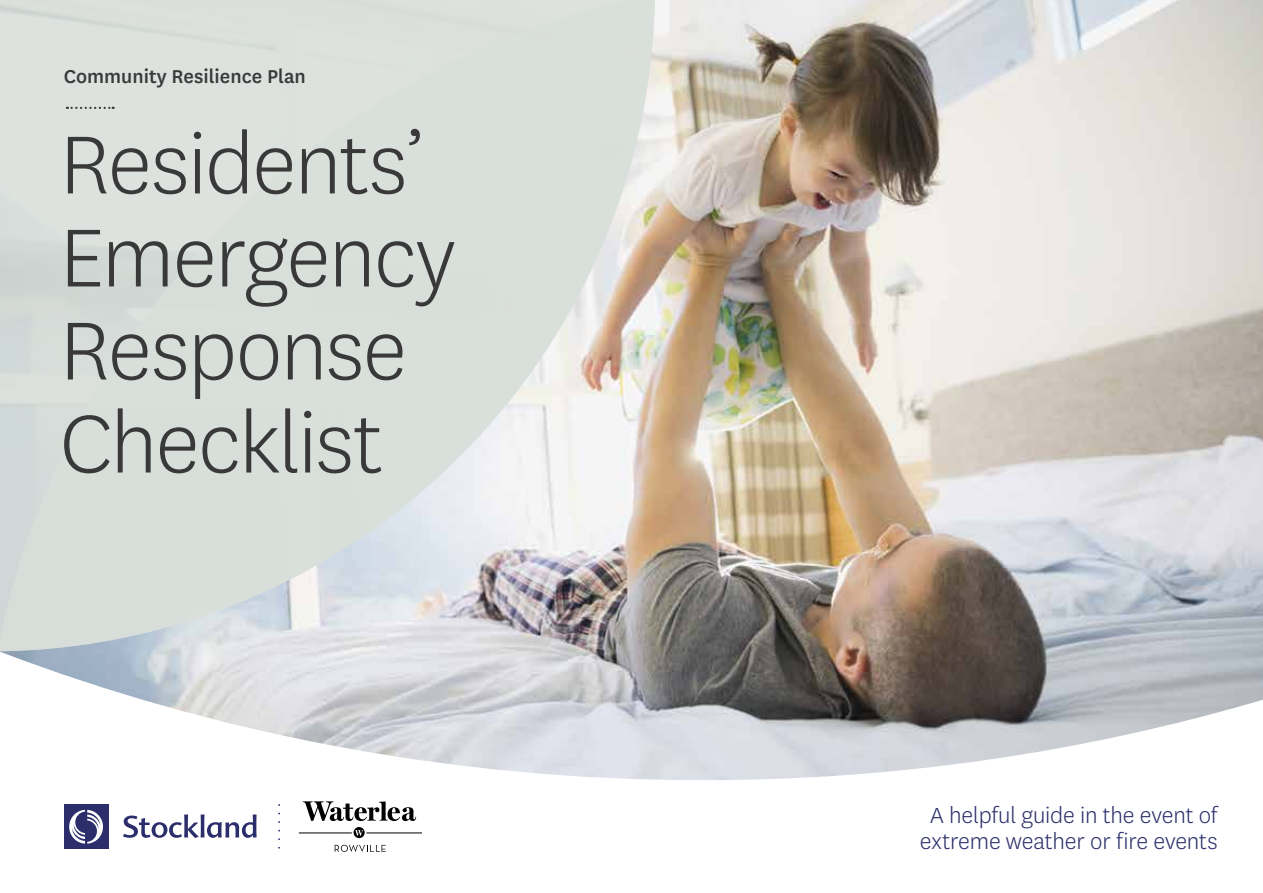
<style>
.page{position:relative;width:1263px;height:893px;background:#fff}
.page>*{position:absolute;margin:0;border:0;box-sizing:border-box;transform-origin:0 0}
.t1{font:96px/93px "National Light PL";letter-spacing:-.02em;color:#393939}
.t2{font:25.5px/25.5px "National Light PL";letter-spacing:-.005em;color:#2b2e6a;text-align:center}
.t3{font:21.75px "National Medium PL";color:#393939}
</style>
<div class="page">
<img style="left:0;top:0;width:1263px;height:780px">
<svg style="left:0;top:0;width:655px;height:651px;fill:#d9dfda"></svg>
<svg style="left:303px;top:801px;width:113px;height:20px"></svg>
<svg style="left:335px;top:845px;width:51px;height:7px"></svg>
<hr style="left:366px;top:833px;width:56px;height:1px;background:#000">
<hr style="left:299px;top:833px;width:53px;height:1px;background:#000">
<svg style="left:354px;top:827px;width:11px;height:11px"></svg>
<svg style="left:355px;top:830px;width:8px;height:6px"></svg>
<svg style="left:123px;top:814px;width:134px;height:24px"></svg>
<div style="left:64px;top:804px;width:44px;height:45px;background:#2b2e6a"></div>
<svg style="left:69px;top:810px;width:34px;height:34px"></svg>
<svg style="left:67px;top:107px;width:47px;height:2px"></svg>
<p class="t3" style="left:64px;top:61px;width:244px">Community Resilience Plan</p>
<h1 class="t1" style="left:60px;top:115px;width:398px">Residents’<br>Emergency<br>Response<br>Checklist</h1>
<p class="t2" style="left:920px;top:802px;width:299px">A helpful guide in the event of extreme weather or fire events</p>
</div>
